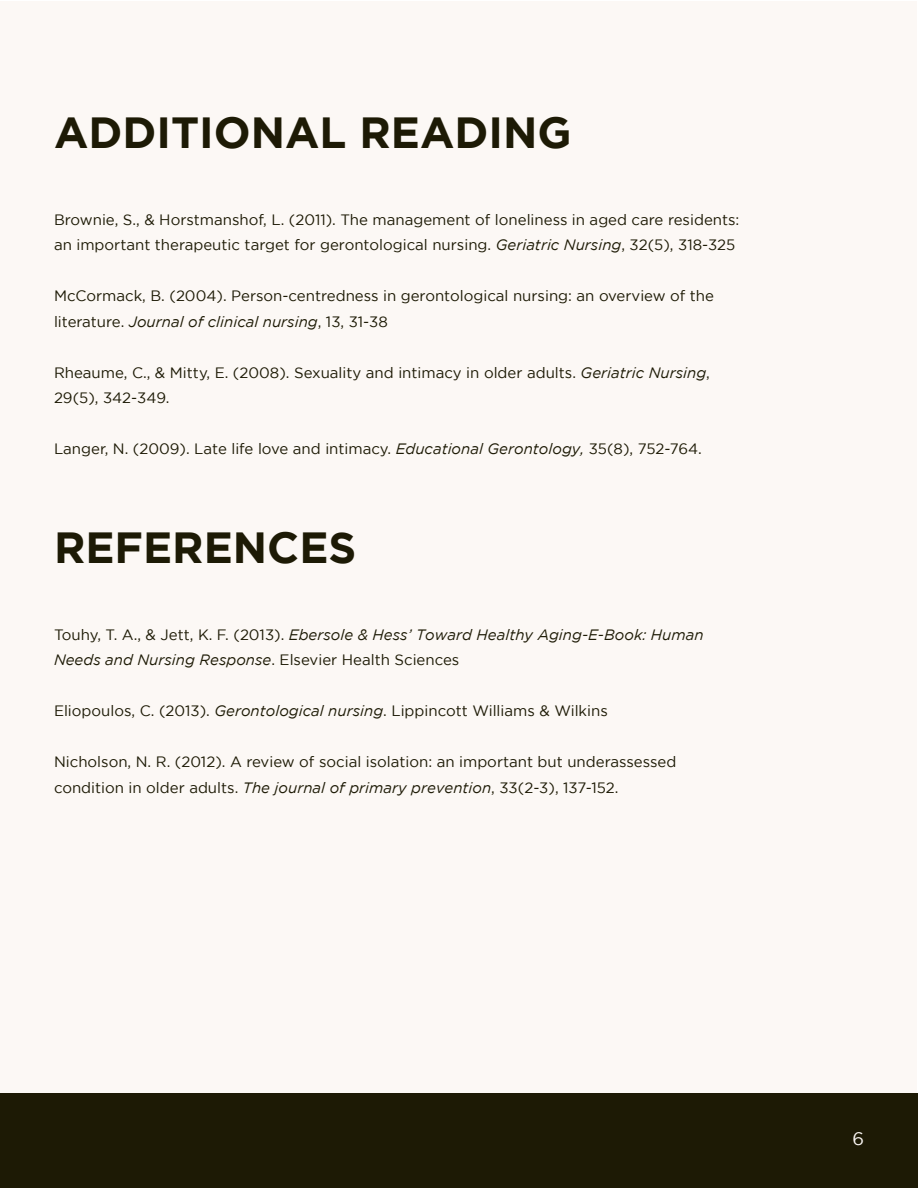
<style>
.page{position:relative;width:918px;height:1188px;background:#fff}
.page>*{position:absolute;margin:0;border:0;box-sizing:border-box;transform-origin:0 0}
.t1{font:700 43.5px "Gotham";color:#1d1a05}
.t2{font:18px "Gotham";color:#fcf8f5}
.t3{font:15px/25.5px "Gotham";color:#1d1a05}
.t4{font:italic 15px/25.5px "Gotham";color:#1d1a05}
.s1{font-style:italic}
.s2{font-style:normal}
</style>
<div class="page">
<div style="left:1px;top:1px;width:916px;height:1187px;background:#fcf8f5"></div>
<div style="left:1px;top:1094px;width:917px;height:94px;background:#1d1a05"></div>
<h1 class="t1" style="left:54px;top:108px;width:519px">ADDITIONAL READING</h1>
<p class="t3" style="left:54px;top:207px;width:687px">Brownie, S., &amp; Horstmanshof, L. (2011). The management of loneliness in aged care residents: an important therapeutic target for gerontological nursing. <span class="s1">Geriatric Nursing</span>, 32(5), 318-325</p>
<p class="t3" style="left:54px;top:283px;width:662px">McCormack, B. (2004). Person-centredness in gerontological nursing: an overview of the literature. <span class="s1">Journal of clinical nursing</span>, 13, 31-38</p>
<p class="t3" style="left:54px;top:360px;width:657px">Rheaume, C., &amp; Mitty, E. (2008). Sexuality and intimacy in older adults. <span class="s1">Geriatric Nursing</span>,<br>29(5), 342-349.</p>
<p class="t3" style="left:54px;top:436px;width:649px">Langer, N. (2009). Late life love and intimacy. <span class="s1">Educational Gerontology,</span> 35(8), 752-764.</p>
<h1 class="t1" style="left:54px;top:523px;width:304px">REFERENCES</h1>
<p class="t4" style="left:54px;top:621px;width:651px"><span class="s2">Touhy, T. A., &amp; Jett, K. F. (2013).</span> Ebersole &amp; Hess’ Toward Healthy Aging-E-Book: Human<br>Needs and Nursing Response<span class="s2">. Elsevier Health Sciences</span></p>
<p class="t3" style="left:54px;top:698px;width:555px">Eliopoulos, C. (2013). <span class="s1">Gerontological nursing</span>. Lippincott Williams &amp; Wilkins</p>
<p class="t3" style="left:54px;top:749px;width:624px">Nicholson, N. R. (2012). A review of social isolation: an important but underassessed condition in older adults. <span class="s1">The journal of primary prevention</span>, 33(2-3), 137-152.</p>
<p class="t2" style="left:852px;top:1128px;width:13px">6</p>
</div>
